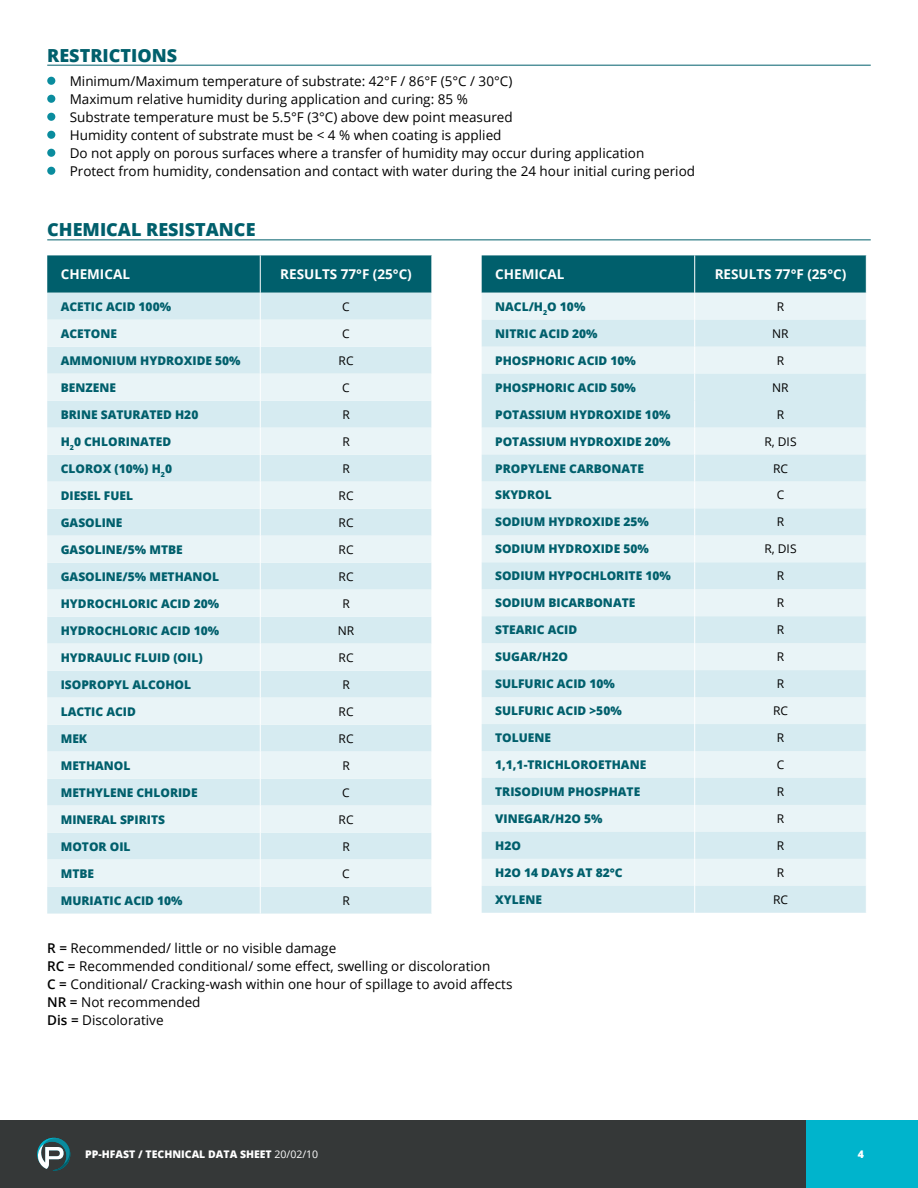
<style>
.page{position:relative;width:918px;height:1188px;background:#fff}
.page>*{position:absolute;margin:0;border:0;box-sizing:border-box;transform-origin:0 0}
.t1{font:800 18px "Open Sans";color:#005f6c}
.t2{font:13.5px/18px "Open Sans";color:#000}
.t3{font:700 13.5px "Open Sans";color:#fff}
.t4{font:800 12px "Open Sans";color:#005f6c}
.t5{font:800 12px "Open Sans";color:#005f6c}
.t6{font:12px "Open Sans";color:#000}
.t7{font:800 10.5px "Open Sans";color:#fff}
.s1{font-weight:600}
.s2{font-weight:400}
</style>
<div class="page">
<div style="left:805px;top:1120px;width:113px;height:68px;background:#00b4cc"></div>
<div style="left:84px;top:1120px;width:722px;height:68px;background:#353838"></div>
<div style="left:0;top:1120px;width:113px;height:68px;background:#353838"></div>
<svg style="left:37px;top:1137px;width:34px;height:34px"></svg>
<hr style="left:47px;top:65px;width:824px;height:1px;background:#005f6c">
<div style="left:47px;top:77px;width:8px;height:8px;background:#0a8c9e;border-radius:50%"></div>
<div style="left:47px;top:95px;width:8px;height:8px;background:#0a8c9e;border-radius:50%"></div>
<div style="left:47px;top:113px;width:8px;height:8px;background:#0a8c9e;border-radius:50%"></div>
<div style="left:47px;top:131px;width:8px;height:8px;background:#0a8c9e;border-radius:50%"></div>
<div style="left:47px;top:149px;width:8px;height:8px;background:#0a8c9e;border-radius:50%"></div>
<div style="left:47px;top:167px;width:8px;height:8px;background:#0a8c9e;border-radius:50%"></div>
<hr style="left:47px;top:239px;width:824px;height:1px;background:#005f6c">
<svg style="left:47px;top:255px;width:385px;height:659px;background:#d3e7ec"></svg>
<svg style="left:482px;top:255px;width:385px;height:658px;background:#d2e7ec"></svg>
<h1 class="t1" style="left:47px;top:41px;width:131px">RESTRICTIONS</h1>
<p class="t2" style="left:70px;top:72px;width:627px">Minimum/Maximum temperature of substrate: 42°F / 86°F (5°C / 30°C)<br>Maximum relative humidity during application and curing: 85 %<br>Substrate temperature must be 5.5°F (3°C) above dew point measured<br>Humidity content of substrate must be &lt; 4 % when coating is applied<br>Do not apply on porous surfaces where a transfer of humidity may occur during application<br>Protect from humidity, condensation and contact with water during the 24 hour initial curing period</p>
<h1 class="t1" style="left:47px;top:216px;width:210px">CHEMICAL RESISTANCE</h1>
<p class="t3" style="left:61px;top:265px;width:71px">CHEMICAL</p>
<p class="t3" style="left:280px;top:265px;width:133px">RESULTS 77°F (25°C)</p>
<p class="t4" style="left:61px;top:297px;width:112px">ACETIC ACID 100%</p>
<p class="t6" style="left:342px;top:298px;width:9px">C</p>
<p class="t4" style="left:61px;top:324px;width:58px">ACETONE</p>
<p class="t6" style="left:342px;top:325px;width:9px">C</p>
<p class="t4" style="left:61px;top:351px;width:181px">AMMONIUM HYDROXIDE 50%</p>
<p class="t6" style="left:339px;top:352px;width:16px">RC</p>
<p class="t4" style="left:61px;top:378px;width:57px">BENZENE</p>
<p class="t6" style="left:342px;top:379px;width:9px">C</p>
<p class="t4" style="left:61px;top:405px;width:139px">BRINE SATURATED H20</p>
<p class="t6" style="left:342px;top:406px;width:9px">R</p>
<p class="t4" style="left:61px;top:432px;width:112px">H<sub>2</sub>0 CHLORINATED</p>
<p class="t6" style="left:342px;top:433px;width:9px">R</p>
<p class="t4" style="left:61px;top:459px;width:113px">CLOROX (10%) H<sub>2</sub>0</p>
<p class="t6" style="left:342px;top:460px;width:9px">R</p>
<p class="t4" style="left:61px;top:486px;width:74px">DIESEL FUEL</p>
<p class="t6" style="left:339px;top:487px;width:16px">RC</p>
<p class="t4" style="left:61px;top:513px;width:63px">GASOLINE</p>
<p class="t6" style="left:339px;top:514px;width:16px">RC</p>
<p class="t4" style="left:61px;top:540px;width:124px">GASOLINE/5% MTBE</p>
<p class="t6" style="left:339px;top:541px;width:16px">RC</p>
<p class="t4" style="left:61px;top:567px;width:160px">GASOLINE/5% METHANOL</p>
<p class="t6" style="left:339px;top:568px;width:16px">RC</p>
<p class="t4" style="left:61px;top:594px;width:160px">HYDROCHLORIC ACID 20%</p>
<p class="t6" style="left:342px;top:595px;width:9px">R</p>
<p class="t4" style="left:61px;top:621px;width:160px">HYDROCHLORIC ACID 10%</p>
<p class="t6" style="left:338px;top:622px;width:18px">NR</p>
<p class="t4" style="left:61px;top:648px;width:143px">HYDRAULIC FLUID (OIL)</p>
<p class="t6" style="left:339px;top:649px;width:16px">RC</p>
<p class="t4" style="left:61px;top:675px;width:132px">ISOPROPYL ALCOHOL</p>
<p class="t6" style="left:342px;top:676px;width:9px">R</p>
<p class="t4" style="left:61px;top:702px;width:77px">LACTIC ACID</p>
<p class="t6" style="left:339px;top:703px;width:16px">RC</p>
<p class="t4" style="left:61px;top:729px;width:28px">MEK</p>
<p class="t6" style="left:339px;top:730px;width:16px">RC</p>
<p class="t4" style="left:61px;top:756px;width:71px">METHANOL</p>
<p class="t6" style="left:342px;top:757px;width:9px">R</p>
<p class="t4" style="left:61px;top:783px;width:138px">METHYLENE CHLORIDE</p>
<p class="t6" style="left:342px;top:784px;width:9px">C</p>
<p class="t4" style="left:61px;top:810px;width:106px">MINERAL SPIRITS</p>
<p class="t6" style="left:339px;top:811px;width:16px">RC</p>
<p class="t4" style="left:61px;top:837px;width:71px">MOTOR OIL</p>
<p class="t6" style="left:342px;top:838px;width:9px">R</p>
<p class="t4" style="left:61px;top:864px;width:35px">MTBE</p>
<p class="t6" style="left:342px;top:865px;width:9px">C</p>
<p class="t4" style="left:61px;top:891px;width:123px">MURIATIC ACID 10%</p>
<p class="t6" style="left:342px;top:892px;width:9px">R</p>
<p class="t3" style="left:495px;top:265px;width:71px">CHEMICAL</p>
<p class="t3" style="left:715px;top:265px;width:133px">RESULTS 77°F (25°C)</p>
<p class="t4" style="left:495px;top:297px;width:92px">NACL/H<sub>2</sub>O 10%</p>
<p class="t6" style="left:777px;top:298px;width:9px">R</p>
<p class="t4" style="left:495px;top:324px;width:104px">NITRIC ACID 20%</p>
<p class="t6" style="left:772px;top:325px;width:18px">NR</p>
<p class="t4" style="left:495px;top:351px;width:142px">PHOSPHORIC ACID 10%</p>
<p class="t6" style="left:777px;top:352px;width:9px">R</p>
<p class="t4" style="left:495px;top:378px;width:142px">PHOSPHORIC ACID 50%</p>
<p class="t6" style="left:772px;top:379px;width:18px">NR</p>
<p class="t4" style="left:495px;top:405px;width:177px">POTASSIUM HYDROXIDE 10%</p>
<p class="t6" style="left:777px;top:406px;width:9px">R</p>
<p class="t5" style="left:495px;top:432px;width:177px">POTASSIUM HYDROXIDE 20%</p>
<p class="t6" style="left:764px;top:433px;width:34px">R, DIS</p>
<p class="t5" style="left:495px;top:459px;width:150px">PROPYLENE CARBONATE</p>
<p class="t6" style="left:773px;top:460px;width:16px">RC</p>
<p class="t5" style="left:495px;top:486px;width:58px">SKYDROL</p>
<p class="t6" style="left:777px;top:487px;width:9px">C</p>
<p class="t5" style="left:495px;top:513px;width:155px">SODIUM HYDROXIDE 25%</p>
<p class="t6" style="left:777px;top:514px;width:9px">R</p>
<p class="t5" style="left:495px;top:540px;width:155px">SODIUM HYDROXIDE 50%</p>
<p class="t6" style="left:764px;top:541px;width:34px">R, DIS</p>
<p class="t5" style="left:495px;top:567px;width:177px">SODIUM HYPOCHLORITE 10%</p>
<p class="t6" style="left:777px;top:568px;width:9px">R</p>
<p class="t5" style="left:495px;top:594px;width:142px">SODIUM BICARBONATE</p>
<p class="t6" style="left:777px;top:595px;width:9px">R</p>
<p class="t5" style="left:495px;top:621px;width:84px">STEARIC ACID</p>
<p class="t6" style="left:777px;top:622px;width:9px">R</p>
<p class="t5" style="left:495px;top:648px;width:74px">SUGAR/H2O</p>
<p class="t6" style="left:777px;top:649px;width:9px">R</p>
<p class="t5" style="left:495px;top:675px;width:121px">SULFURIC ACID 10%</p>
<p class="t6" style="left:777px;top:676px;width:9px">R</p>
<p class="t5" style="left:495px;top:702px;width:128px">SULFURIC ACID &gt;50%</p>
<p class="t6" style="left:773px;top:703px;width:16px">RC</p>
<p class="t5" style="left:495px;top:729px;width:57px">TOLUENE</p>
<p class="t6" style="left:777px;top:729px;width:9px">R</p>
<p class="t5" style="left:495px;top:756px;width:153px">1,1,1-TRICHLOROETHANE</p>
<p class="t6" style="left:777px;top:756px;width:9px">C</p>
<p class="t5" style="left:495px;top:782px;width:147px">TRISODIUM PHOSPHATE</p>
<p class="t6" style="left:777px;top:783px;width:9px">R</p>
<p class="t5" style="left:495px;top:809px;width:109px">VINEGAR/H2O 5%</p>
<p class="t6" style="left:777px;top:810px;width:9px">R</p>
<p class="t5" style="left:495px;top:836px;width:27px">H2O</p>
<p class="t6" style="left:777px;top:837px;width:9px">R</p>
<p class="t5" style="left:495px;top:863px;width:129px">H2O 14 DAYS AT 82°C</p>
<p class="t6" style="left:777px;top:864px;width:9px">R</p>
<p class="t5" style="left:495px;top:890px;width:48px">XYLENE</p>
<p class="t6" style="left:773px;top:891px;width:16px">RC</p>
<p class="t2" style="left:47px;top:939px;width:467px"><span class="s1">R =</span> Recommended/ little or no visible damage<br><span class="s1">RC =</span> Recommended conditional/ some effect, swelling or discoloration<br><span class="s1">C =</span> Conditional/ Cracking-wash within one hour of spillage to avoid affects <span class="s1">NR =</span> Not recommended<br><span class="s1">Dis =</span> Discolorative</p>
<p class="t7" style="left:85px;top:1146px;width:234px">PP-HFAST / TECHNICAL DATA SHEET <span class="s2">20/02/10</span></p>
<p class="t7" style="left:858px;top:1146px;width:8px">4</p>
</div>
